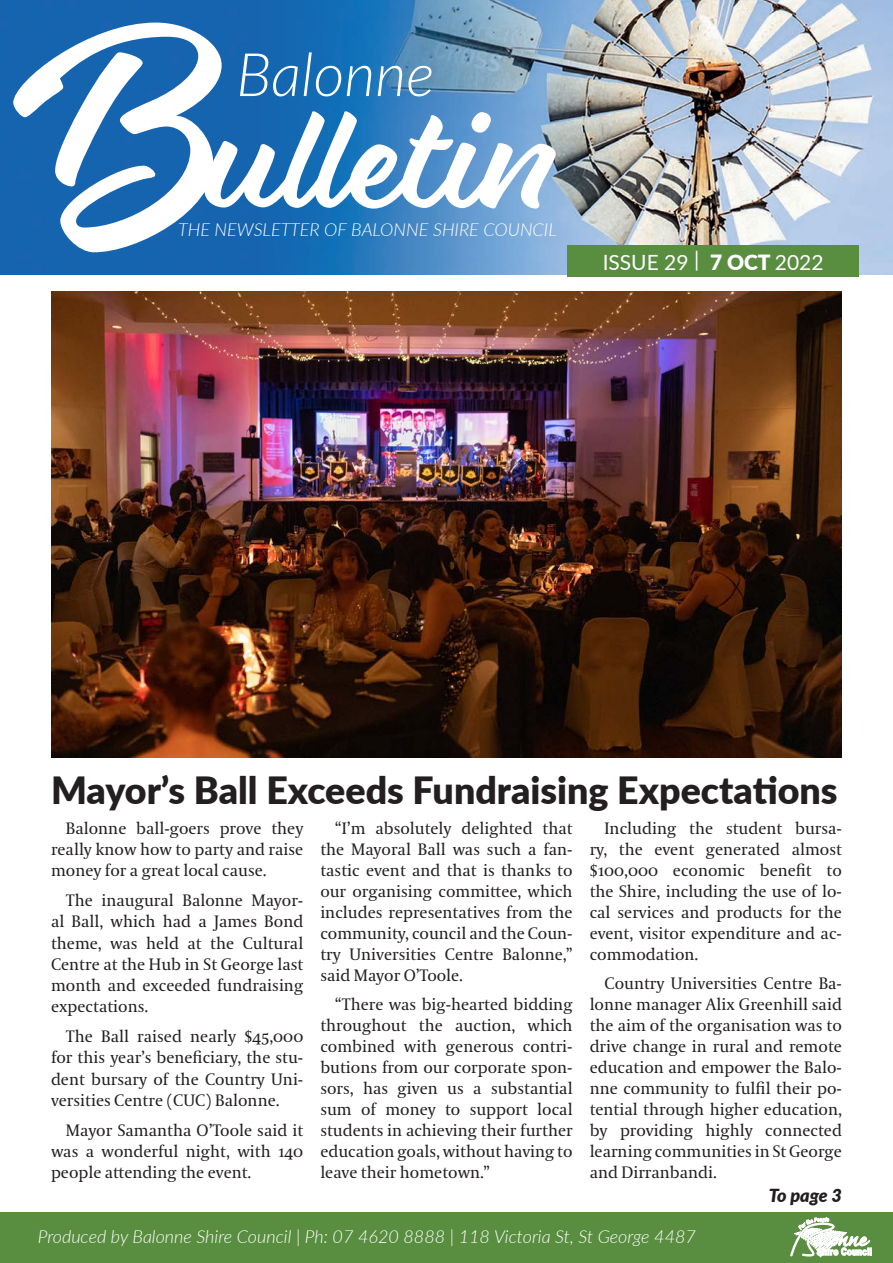
<style>
.page{position:relative;width:893px;height:1263px;background:#fff}
.page>*{position:absolute;margin:0;border:0;box-sizing:border-box;transform-origin:0 0}
.t1{font:150px "Eds Market Main Script";color:#fff}
.t2{font:italic 300 60px "Lato";color:#fff}
.t3{font:900 37.5px "Lato";color:#231f20}
.t4{font:21px "Lato";color:#fff}
.t5{font:italic 300 18px "Lato";color:#fff}
.t6{font:italic 900 18px "Lato";letter-spacing:-.005em;color:#231f20}
.t7{font:16.5px/21px "Coranto 2";color:#231f20;text-align:justify}
.s1{font-size:225px}
.s2{font-weight:900}
</style>
<div class="page">
<img style="left:51px;top:291px;width:791px;height:466px">
<img style="left:0;top:0;width:893px;height:274px">
<div style="left:0;top:1212px;width:893px;height:51px;background:#598d3f"></div>
<svg style="left:790px;top:1217px;width:82px;height:40px"></svg>
<div style="left:567px;top:245px;width:292px;height:32px;background:#598d3f"></div>
<h1 class="t1" style="left:13px;top:67px;width:546px"><span class="s1">B</span>ulletin</h1>
<h2 class="t2" style="left:236px;top:33px;width:200px">Balonne</h2>
<p class="t5" style="left:178px;top:217px;width:380px">THE NEWSLETTER OF BALONNE SHIRE COUNCIL</p>
<p class="t4" style="left:603px;top:247px;width:222px">ISSUE 29 | <span class="s2">7 OCT</span> 2022</p>
<h3 class="t3" style="left:51px;top:762px;width:788px">Mayor’s Ball Exceeds Fundraising Expectations</h3>
<p class="t7" style="left:51px;top:818px;width:254px;text-indent:15px">Balonne ball-goers prove they really know how to party and raise money for a great local cause.</p>
<p class="t7" style="left:51px;top:890px;width:254px;text-indent:15px">The inaugural Balonne Mayor&shy;al Ball, which had a James Bond theme, was held at the Cultural Centre at the Hub in St George last month and exceeded fundraising expectations.</p>
<p class="t7" style="left:51px;top:1026px;width:254px;text-indent:15px">The Ball raised nearly $45,000 for this year’s beneficiary, the stu&shy;dent bursary of the Country Uni&shy;versities Centre (CUC) Balonne.</p>
<p class="t7" style="left:51px;top:1120px;width:254px;text-indent:15px">Mayor Samantha O’Toole said it was a wonderful night, with 140 people attending the event.</p>
<p class="t7" style="left:320px;top:818px;width:254px;text-indent:15px">“I’m absolutely delighted that the Mayoral Ball was such a fan&shy;tastic event and that is thanks to our organising committee, which includes representatives from the community, council and the Coun&shy;try Universities Centre Balonne,” said Mayor O’Toole.</p>
<p class="t7" style="left:320px;top:995px;width:254px;text-indent:15px">“There was big-hearted bidding throughout the auction, which combined with generous contri&shy;butions from our corporate spon&shy;sors, has given us a substantial sum of money to support local students in achieving their further education goals, without having to leave their hometown.”</p>
<p class="t7" style="left:590px;top:818px;width:254px;text-indent:15px">Including the student bursa&shy;ry, the event generated almost $100,000 economic benefit to the Shire, including the use of lo&shy;cal services and products for the event, visitor expenditure and ac&shy;commodation.</p>
<p class="t7" style="left:590px;top:973px;width:254px;text-indent:15px">Country Universities Centre Ba&shy;lonne manager Alix Greenhill said the aim of the organisation was to drive change in rural and remote education and empower the Balo&shy;nne community to fulfil their po&shy;tential through higher education, by providing highly connected learning communities in St George and Dirranbandi.</p>
<p class="t6" style="left:769px;top:1182px;width:75px">To page 3</p>
<p class="t5" style="left:38px;top:1224px;width:660px">Produced by Balonne Shire Council | Ph: 07 4620 8888 | 118 Victoria St, St George 4487</p>
</div>
